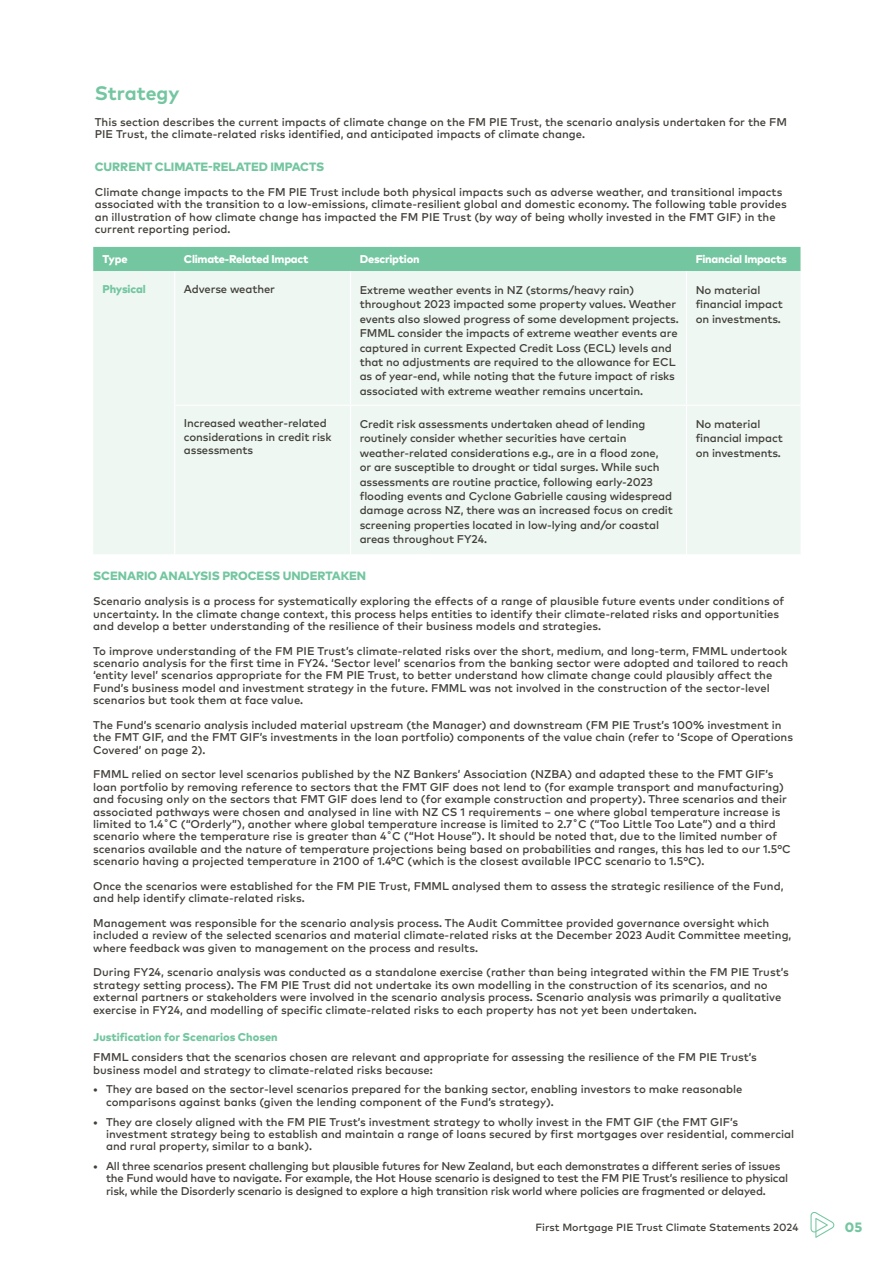
<style>
.page{position:relative;width:893px;height:1263px;background:#fff}
.page>*{position:absolute;margin:0;border:0;box-sizing:border-box;transform-origin:0 0}
.t1{font:700 19.5px "Mark OT";color:#73c69f}
.t2{font:800 13.5px "Mark OT";color:#73c69f}
.t3{font:800 12px "Mark OT";letter-spacing:-.005em;color:#73c69f}
.t4{font:11.25px/12.3px "Mark OT Medium";color:#43403b}
.t5{font:11.25px/12.3px "Mark OT Medium";letter-spacing:-.02em;color:#43403b}
.t6{font:800 11.25px "Mark OT";letter-spacing:-.02em;color:#fff}
.t7{font:800 11.25px "Mark OT";color:#73c69f}
.t8{font:10.5px "Mark OT Medium";color:#43403b}
</style>
<div class="page">
<svg style="left:810px;top:1212px;width:24px;height:26px"></svg>
<div style="left:93px;top:247px;width:707px;height:24px;background:#73c69f"></div>
<div style="left:93px;top:271px;width:707px;height:283px;background:#eef7f2"></div>
<hr style="left:174px;top:271px;width:1px;height:134px;background:#fff">
<hr style="left:350px;top:271px;width:1px;height:134px;background:#fff">
<hr style="left:686px;top:271px;width:1px;height:134px;background:#fff">
<hr style="left:174px;top:405px;width:177px;height:1px;background:#fff">
<hr style="left:174px;top:406px;width:1px;height:148px;background:#fff">
<hr style="left:351px;top:405px;width:335px;height:1px;background:#fff">
<hr style="left:350px;top:406px;width:1px;height:148px;background:#fff">
<hr style="left:686px;top:405px;width:114px;height:1px;background:#fff">
<hr style="left:686px;top:406px;width:1px;height:148px;background:#fff">
<h1 class="t1" style="left:95px;top:80px;width:86px">Strategy</h1>
<p class="t4" style="left:95px;top:115px;width:694px">This section describes the current impacts of climate change on the FM PIE Trust, the scenario analysis undertaken for the FM<br>PIE Trust, the climate-related risks identified, and anticipated impacts of climate change.</p>
<p class="t3" style="left:95px;top:159px;width:231px">CURRENT CLIMATE-RELATED IMPACTS</p>
<p class="t4" style="left:95px;top:186px;width:693px">Climate change impacts to the FM PIE Trust include both physical impacts such as adverse weather, and transitional impacts associated with the transition to a low-emissions, climate-resilient global and domestic economy. The following table provides an illustration of how climate change has impacted the FM PIE Trust (by way of being wholly invested in the FMT GIF) in the current reporting period.</p>
<p class="t6" style="left:102px;top:252px;width:27px">Type</p>
<p class="t6" style="left:184px;top:252px;width:126px">Climate-Related Impact</p>
<p class="t6" style="left:360px;top:252px;width:61px">Description</p>
<p class="t6" style="left:696px;top:252px;width:93px">Financial Impacts</p>
<p class="t7" style="left:102px;top:282px;width:45px">Physical</p>
<p class="t4" style="left:184px;top:283px;width:93px">Adverse weather</p>
<p class="t4" style="left:360px;top:283px;width:321px;line-height:14.4px">Extreme weather events in NZ (storms/heavy rain) throughout 2023 impacted some property values. Weather events also slowed progress of some development projects.<br>FMML consider the impacts of extreme weather events are captured in current Expected Credit Loss (ECL) levels and that no adjustments are required to the allowance for ECL as of year-end, while noting that the future impact of risks associated with extreme weather remains uncertain.</p>
<p class="t4" style="left:696px;top:283px;width:89px;line-height:14.4px">No material financial impact on investments.</p>
<p class="t4" style="left:184px;top:416px;width:149px;line-height:13.5px">Increased weather-related considerations in credit risk assessments</p>
<p class="t4" style="left:360px;top:417px;width:315px;line-height:14.4px">Credit risk assessments undertaken ahead of lending routinely consider whether securities have certain weather-related considerations e.g., are in a flood zone,<br>or are susceptible to drought or tidal surges. While such assessments are routine practice, following early-2023 flooding events and Cyclone Gabrielle causing widespread damage across NZ, there was an increased focus on credit screening properties located in low-lying and/or coastal areas throughout FY24.</p>
<p class="t4" style="left:696px;top:417px;width:89px;line-height:14.4px">No material financial impact on investments.</p>
<p class="t3" style="left:93px;top:568px;width:274px">SCENARIO ANALYSIS PROCESS UNDERTAKEN</p>
<p class="t4" style="left:93px;top:595px;width:693px">Scenario analysis is a process for systematically exploring the effects of a range of plausible future events under conditions of uncertainty. In the climate change context, this process helps entities to identify their climate-related risks and opportunities and develop a better understanding of the resilience of their business models and strategies.</p>
<p class="t4" style="left:93px;top:644px;width:696px">To improve understanding of the FM PIE Trust’s climate-related risks over the short, medium, and long-term, FMML undertook scenario analysis for the first time in FY24. ‘Sector level’ scenarios from the banking sector were adopted and tailored to reach ‘entity level’ scenarios appropriate for the FM PIE Trust, to better understand how climate change could plausibly affect the Fund’s business model and investment strategy in the future. FMML was not involved in the construction of the sector-level scenarios but took them at face value.</p>
<p class="t4" style="left:93px;top:718px;width:701px">The Fund’s scenario analysis included material upstream (the Manager) and downstream (FM PIE Trust’s 100% investment in the FMT GIF, and the FMT GIF’s investments in the loan portfolio) components of the value chain (refer to ‘Scope of Operations<br>Covered’ on page 2).</p>
<p class="t4" style="left:93px;top:768px;width:699px">FMML relied on sector level scenarios published by the NZ Bankers’ Association (NZBA) and adapted these to the FMT GIF’s loan portfolio by removing reference to sectors that the FMT GIF does not lend to (for example transport and manufacturing) and focusing only on the sectors that FMT GIF does lend to (for example construction and property). Three scenarios and their associated pathways were chosen and analysed in line with NZ CS 1 requirements – one where global temperature increase is limited to 1.4˚C (“Orderly”), another where global temperature increase is limited to 2.7˚C (“Too Little Too Late”) and a third scenario where the temperature rise is greater than 4˚C (“Hot House”). It should be noted that, due to the limited number of scenarios available and the nature of temperature projections being based on probabilities and ranges, this has led to our 1.5°C scenario having a projected temperature in 2100 of 1.4°C (which is the closest available IPCC scenario to 1.5°C).</p>
<p class="t4" style="left:93px;top:879px;width:692px">Once the scenarios were established for the FM PIE Trust, FMML analysed them to assess the strategic resilience of the Fund, and help identify climate-related risks.</p>
<p class="t4" style="left:93px;top:916px;width:700px">Management was responsible for the scenario analysis process. The Audit Committee provided governance oversight which included a review of the selected scenarios and material climate-related risks at the December 2023 Audit Committee meeting, where feedback was given to management on the process and results.</p>
<p class="t4" style="left:93px;top:966px;width:697px">During FY24, scenario analysis was conducted as a standalone exercise (rather than being integrated within the FM PIE Trust’s strategy setting process). The FM PIE Trust did not undertake its own modelling in the construction of its scenarios, and no external partners or stakeholders were involved in the scenario analysis process. Scenario analysis was primarily a qualitative exercise in FY24, and modelling of specific climate-related risks to each property has not yet been undertaken.</p>
<p class="t7" style="left:93px;top:1030px;width:186px">Justification for Scenarios Chosen</p>
<p class="t4" style="left:93px;top:1051px;width:665px">FMML considers that the scenarios chosen are relevant and appropriate for assessing the resilience of the FM PIE Trust’s business model and strategy to climate-related risks because:</p>
<p class="t4" style="left:106px;top:1083px;width:638px;text-indent:-13px">• They are based on the sector-level scenarios prepared for the banking sector, enabling investors to make reasonable comparisons against banks (given the lending component of the Fund’s strategy).</p>
<p class="t4" style="left:106px;top:1115px;width:690px;text-indent:-13px">• They are closely aligned with the FM PIE Trust’s investment strategy to wholly invest in the FMT GIF (the FMT GIF’s investment strategy being to establish and maintain a range of loans secured by first mortgages over residential, commercial and rural property, similar to a bank).</p>
<p class="t5" style="left:106px;top:1160px;width:684px;text-indent:-13px">• All three scenarios present challenging but plausible futures for New Zealand, but each demonstrates a different series of issues the Fund would have to navigate. For example, the Hot House scenario is designed to test the FM PIE Trust’s resilience to physical risk, while the Disorderly scenario is designed to explore a high transition risk world where policies are fragmented or delayed.</p>
<p class="t8" style="left:535px;top:1220px;width:264px">First Mortgage PIE Trust Climate Statements 2024</p>
<p class="t2" style="left:845px;top:1218px;width:19px">05</p>
</div>
